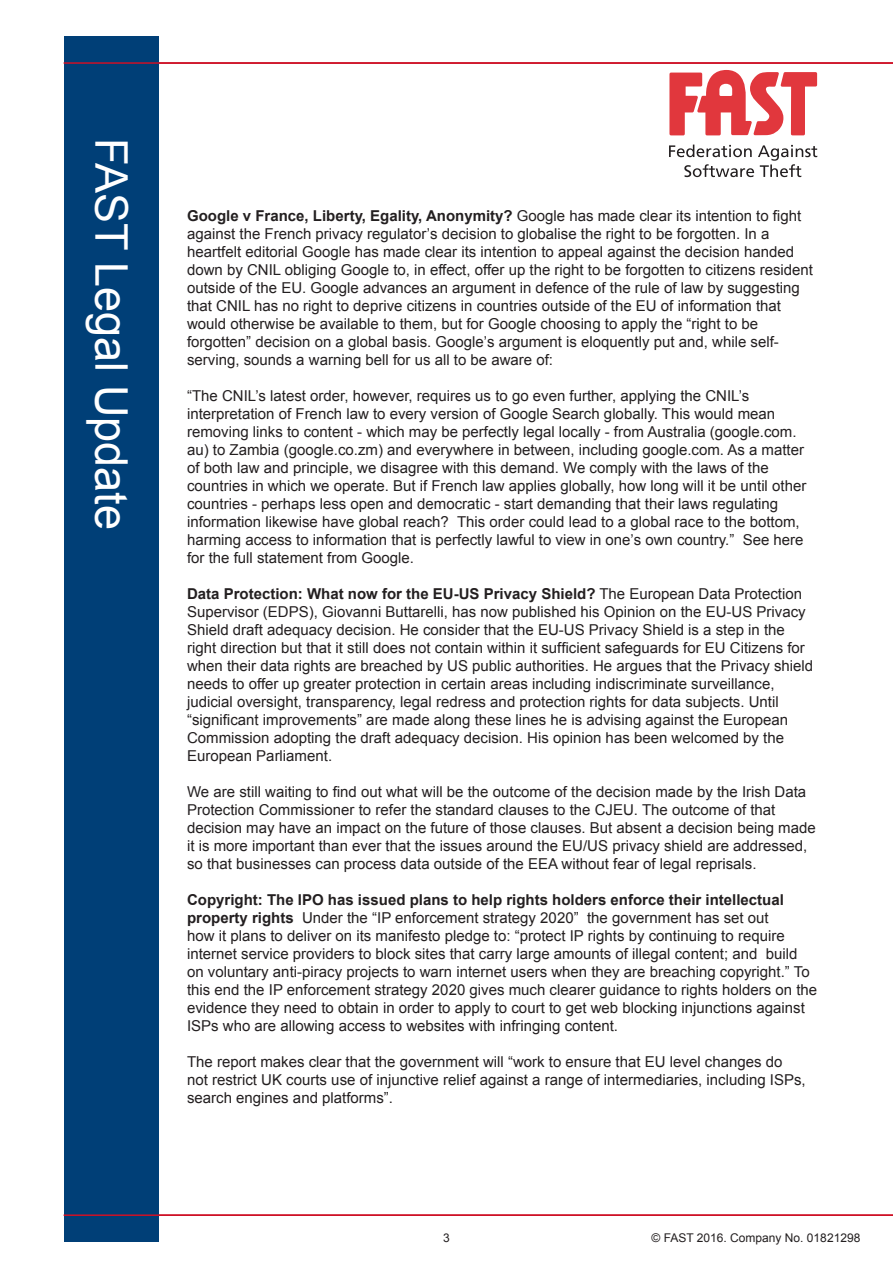
<style>
.page{position:relative;width:893px;height:1263px;background:#fff}
.page>*{position:absolute;margin:0;border:0;box-sizing:border-box;transform-origin:0 0}
.t1{font:45px "Arial";color:#fff}
.t2{font:15px/18px "Arial";color:#231f20}
.t3{font:12px "Arial";color:#231f20}
.s1{font-weight:700}
</style>
<div class="page">
<svg style="left:669px;top:145px;width:148px;height:32px"></svg>
<svg style="left:669px;top:70px;width:148px;height:65px"></svg>
<div style="left:64px;top:36px;width:95px;height:1206px;background:#003f77"></div>
<hr style="left:64px;top:62px;width:829px;height:2px;background:#ce1126">
<hr style="left:64px;top:1214px;width:829px;height:2px;background:#ce1126">
<h1 class="t1" style="left:141px;top:138px;width:393px;rotate:90deg">FAST Legal Update</h1>
<p class="t2" style="left:187px;top:207px;width:627px"><span class="s1">Google v France, Liberty, Egality, Anonymity?</span> Google has made clear its intention to fight against the French privacy regulator’s decision to globalise the right to be forgotten. In a heartfelt editorial Google has made clear its intention to appeal against the decision handed down by CNIL obliging Google to, in effect, offer up the right to be forgotten to citizens resident outside of the EU. Google advances an argument in defence of the rule of law by suggesting that CNIL has no right to deprive citizens in countries outside of the EU of information that would otherwise be available to them, but for Google choosing to apply the “right to be forgotten” decision on a global basis. Google’s argument is eloquently put and, while self&shy;serving, sounds a warning bell for us all to be aware of:</p>
<p class="t2" style="left:187px;top:387px;width:621px">“The CNIL’s latest order, however, requires us to go even further, applying the CNIL’s interpretation of French law to every version of Google Search globally. This would mean removing links to content - which may be perfectly legal locally - from Australia (google.com. au) to Zambia (google.co.zm) and everywhere in between, including google.com. As a matter of both law and principle, we disagree with this demand. We comply with the laws of the countries in which we operate. But if French law applies globally, how long will it be until other countries - perhaps less open and democratic - start demanding that their laws regulating information likewise have global reach? This order could lead to a global race to the bottom, harming access to information that is perfectly lawful to view in one’s own country.” See here for the full statement from Google.</p>
<p class="t2" style="left:187px;top:585px;width:628px"><span class="s1">Data Protection: What now for the EU-US Privacy Shield?</span> The European Data Protection Supervisor (EDPS), Giovanni Buttarelli, has now published his Opinion on the EU-US Privacy Shield draft adequacy decision. He consider that the EU-US Privacy Shield is a step in the right direction but that it still does not contain within it sufficient safeguards for EU Citizens for when their data rights are breached by US public authorities. He argues that the Privacy shield needs to offer up greater protection in certain areas including indiscriminate surveillance, judicial oversight, transparency, legal redress and protection rights for data subjects. Until “significant improvements” are made along these lines he is advising against the European Commission adopting the draft adequacy decision. His opinion has been welcomed by the European Parliament.</p>
<p class="t2" style="left:187px;top:783px;width:630px">We are still waiting to find out what will be the outcome of the decision made by the Irish Data Protection Commissioner to refer the standard clauses to the CJEU. The outcome of that decision may have an impact on the future of those clauses. But absent a decision being made it is more important than ever that the issues around the EU/US privacy shield are addressed, so that businesses can process data outside of the EEA without fear of legal reprisals.</p>
<p class="t2" style="left:187px;top:891px;width:632px"><span class="s1">Copyright: The IPO has issued plans to help rights holders enforce their intellectual property rights</span> Under the “IP enforcement strategy 2020” the government has set out<br>how it plans to deliver on its manifesto pledge to: “protect IP rights by continuing to require internet service providers to block sites that carry large amounts of illegal content; and build on voluntary anti-piracy projects to warn internet users when they are breaching copyright.” To this end the IP enforcement strategy 2020 gives much clearer guidance to rights holders on the evidence they need to obtain in order to apply to court to get web blocking injunctions against ISPs who are allowing access to websites with infringing content.</p>
<p class="t2" style="left:187px;top:1053px;width:620px">The report makes clear that the government will “work to ensure that EU level changes do not restrict UK courts use of injunctive relief against a range of intermediaries, including ISPs, search engines and platforms”.</p>
<p class="t3" style="left:443px;top:1230px;width:8px">3</p>
<p class="t3" style="left:652px;top:1230px;width:210px">© FAST 2016. Company No. 01821298</p>
</div>
